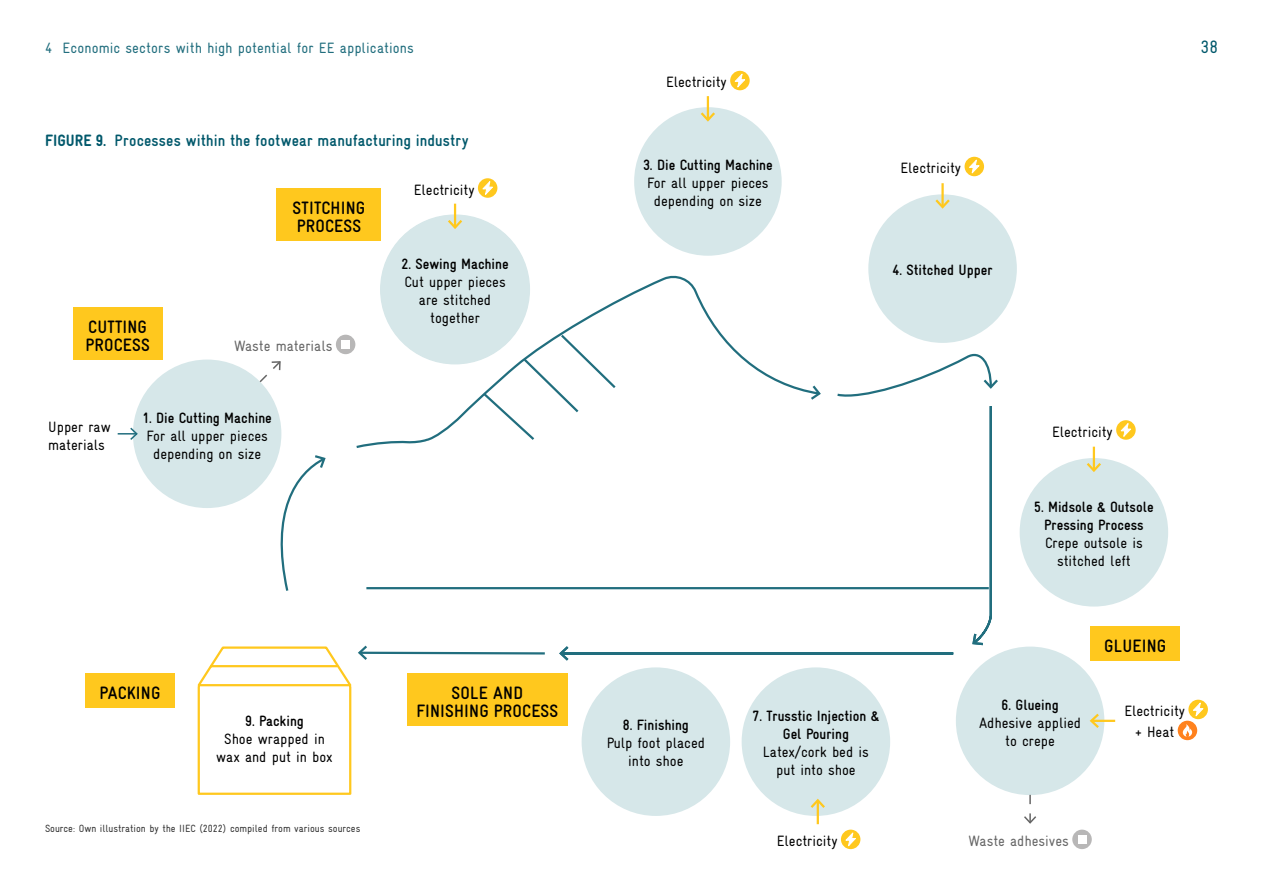
<style>
.page{position:relative;width:1263px;height:893px;background:#fff}
.page>*{position:absolute;margin:0;border:0;box-sizing:border-box;transform-origin:0 0}
.t1{font:700 18px/18px "Gravur Condensed Pro";letter-spacing:.01em;color:#000}
.t2{font:18px "Gravur Condensed Pro";color:#00586b}
.Figure{font:700 16.5px "Gravur Condensed Pro";letter-spacing:.01em;color:#00586b}
.t3{font:15px/18px "Gravur Condensed Pro";color:#000;text-align:center}
.t4{font:700 15px/18px "Gravur Condensed Pro";color:#000;text-align:center}
.t5{font:15px "Gravur Condensed Pro";letter-spacing:.01em;color:#216e7e}
.t6{font:15px "Gravur Condensed Pro";color:#666}
.Source{font:10.5px "Gravur Condensed Pro";color:#333}
.s1{font-weight:900}
.s2{font-weight:700}
.s3{font-weight:400}
</style>
<div class="page">
<svg style="left:270px;top:273px;width:722px;height:382px"></svg>
<svg style="left:312px;top:453px;width:15px;height:17px"></svg>
<svg style="left:971px;top:631px;width:14px;height:15px"></svg>
<svg style="left:808px;top:383px;width:14px;height:19px"></svg>
<svg style="left:557px;top:644px;width:14px;height:17px"></svg>
<svg style="left:981px;top:377px;width:17px;height:13px"></svg>
<hr style="left:366px;top:587px;width:623px;height:2px;background:#216e7e">
<div style="left:133px;top:360px;width:148px;height:148px;background:#d6e7e9;border-radius:50%"></div>
<svg style="left:118px;top:426px;width:20px;height:14px"></svg>
<div style="left:956px;top:647px;width:148px;height:148px;background:#d6e7e9;border-radius:50%"></div>
<div style="left:742px;top:667px;width:148px;height:149px;background:#d6e7e9;border-radius:50%"></div>
<div style="left:582px;top:667px;width:148px;height:149px;background:#d6e7e9;border-radius:50%"></div>
<div style="left:634px;top:107px;width:148px;height:149px;background:#d6e7e9;border-radius:50%"></div>
<hr style="left:707px;top:96px;width:2px;height:24px;background:#ffc81e">
<svg style="left:701px;top:110px;width:14px;height:12px"></svg>
<svg style="left:730px;top:71px;width:20px;height:19px"></svg>
<svg style="left:734px;top:72px;width:12px;height:17px"></svg>
<div style="left:1020px;top:458px;width:148px;height:149px;background:#d6e7e9;border-radius:50%"></div>
<hr style="left:1093px;top:447px;width:2px;height:23px;background:#ffc81e">
<svg style="left:1086px;top:460px;width:15px;height:12px"></svg>
<svg style="left:1116px;top:420px;width:20px;height:20px"></svg>
<svg style="left:1120px;top:422px;width:12px;height:16px"></svg>
<hr style="left:817px;top:800px;width:2px;height:24px;background:#ffc81e">
<svg style="left:810px;top:798px;width:15px;height:12px"></svg>
<div style="left:841px;top:830px;width:19px;height:19px;background:#ffc81e;border-radius:50%"></div>
<svg style="left:844px;top:831px;width:13px;height:17px"></svg>
<hr style="left:1091px;top:720px;width:24px;height:2px;background:#ffc81e">
<svg style="left:1089px;top:713px;width:12px;height:15px"></svg>
<svg style="left:1024px;top:795px;width:13px;height:29px"></svg>
<div style="left:1072px;top:830px;width:20px;height:19px;background:#b8b7b7;border-radius:50%"></div>
<div style="left:1078px;top:835px;width:8px;height:8px;background:#fff"></div>
<div style="left:868px;top:194px;width:149px;height:149px;background:#d6e7e9;border-radius:50%"></div>
<hr style="left:941px;top:183px;width:3px;height:24px;background:#ffc81e">
<svg style="left:935px;top:197px;width:15px;height:12px"></svg>
<svg style="left:964px;top:157px;width:20px;height:19px"></svg>
<svg style="left:968px;top:158px;width:12px;height:17px"></svg>
<svg style="left:258px;top:360px;width:24px;height:24px"></svg>
<div style="left:336px;top:335px;width:19px;height:19px;background:#b8b7b7;border-radius:50%"></div>
<div style="left:342px;top:340px;width:8px;height:8px;background:#fff"></div>
<div style="left:1090px;top:626px;width:90px;height:35px;background:#ffc81e"></div>
<div style="left:85px;top:674px;width:90px;height:34px;background:#ffc81e"></div>
<div style="left:407px;top:674px;width:160px;height:52px;background:#ffc81e"></div>
<div style="left:73px;top:307px;width:89px;height:53px;background:#ffc81e"></div>
<div style="left:381px;top:215px;width:148px;height:149px;background:#d6e7e9;border-radius:50%"></div>
<hr style="left:454px;top:204px;width:2px;height:23px;background:#ffc81e">
<svg style="left:448px;top:217px;width:14px;height:12px"></svg>
<svg style="left:478px;top:178px;width:19px;height:20px"></svg>
<svg style="left:481px;top:180px;width:13px;height:16px"></svg>
<div style="left:277px;top:188px;width:104px;height:53px;background:#ffc81e"></div>
<svg style="left:197px;top:643px;width:172px;height:152px"></svg>
<svg style="left:1188px;top:700px;width:20px;height:19px"></svg>
<svg style="left:1192px;top:701px;width:12px;height:17px"></svg>
<div style="left:1178px;top:721px;width:19px;height:19px;background:#ff821e;border-radius:50%"></div>
<svg style="left:1183px;top:724px;width:9px;height:13px"></svg>
<p class="t5" style="left:45px;top:39px;width:370px">4 Economic sectors with high potential for EE applications</p>
<p class="Figure" style="left:45px;top:131px;width:425px"><span class="s1">FIGURE 9.</span> Processes within the footwear manufacturing industry</p>
<p class="t1" style="left:85px;top:318px;width:66px">CUTTING<br>PROCESS</p>
<p class="t1" style="left:293px;top:199px;width:74px">STITCHING<br>PROCESS</p>
<p class="t6" style="left:234px;top:338px;width:100px">Waste materials</p>
<p class="t3" style="left:48px;top:417px;width:64px;text-align:left">Upper raw materials</p>
<p class="t3" style="left:142px;top:408px;width:131px"><span class="s2">1. Die Cutting Machine<br></span>For all upper pieces depending on size</p>
<p class="t3" style="left:414px;top:181px;width:62px">Electricity</p>
<p class="t3" style="left:401px;top:255px;width:109px"><span class="s2">2. Sewing Machine<br></span>Cut upper pieces are stitched together</p>
<p class="t1" style="left:99px;top:684px;width:63px">PACKING</p>
<p class="t1" style="left:416px;top:684px;width:143px;text-align:center">SOLE AND<br>FINISHING PROCESS</p>
<p class="t3" style="left:216px;top:712px;width:118px"><span class="s2">9. Packing<br></span>Shoe wrapped in wax and put in box</p>
<p class="Source" style="left:45px;top:822px;width:317px">Source: Own illustration by the IIEC (2022) compiled from various sources</p>
<p class="t3" style="left:666px;top:73px;width:62px">Electricity</p>
<p class="t3" style="left:643px;top:156px;width:131px"><span class="s2">3. Die Cutting Machine<br></span>For all upper pieces depending on size</p>
<p class="t3" style="left:900px;top:159px;width:62px">Electricity</p>
<p class="t4" style="left:892px;top:261px;width:102px">4. Stitched Upper</p>
<p class="t2" style="left:1200px;top:36px;width:19px">38</p>
<p class="t3" style="left:607px;top:716px;width:100px"><span class="s2">8. Finishing<br></span>Pulp foot placed into shoe</p>
<p class="t3" style="left:1052px;top:423px;width:62px">Electricity</p>
<p class="t4" style="left:1034px;top:498px;width:121px">5. Midsole &amp; Outsole<br>Pressing Process<br><span class="s3">Crepe outsole is stitched left</span></p>
<p class="t4" style="left:752px;top:707px;width:128px">7. Trusstic Injection &amp;<br>Gel Pouring<br><span class="s3">Latex/cork bed is put into shoe</span></p>
<p class="t3" style="left:979px;top:696px;width:104px"><span class="s2">6. Glueing<br></span>Adhesive applied to crepe</p>
<p class="t3" style="left:777px;top:832px;width:62px">Electricity</p>
<p class="t6" style="left:968px;top:833px;width:102px">Waste adhesives</p>
<p class="t1" style="left:1104px;top:637px;width:64px">GLUEING</p>
<p class="t3" style="left:1124px;top:701px;width:62px;line-height:21px">Electricity + Heat</p>
</div>
